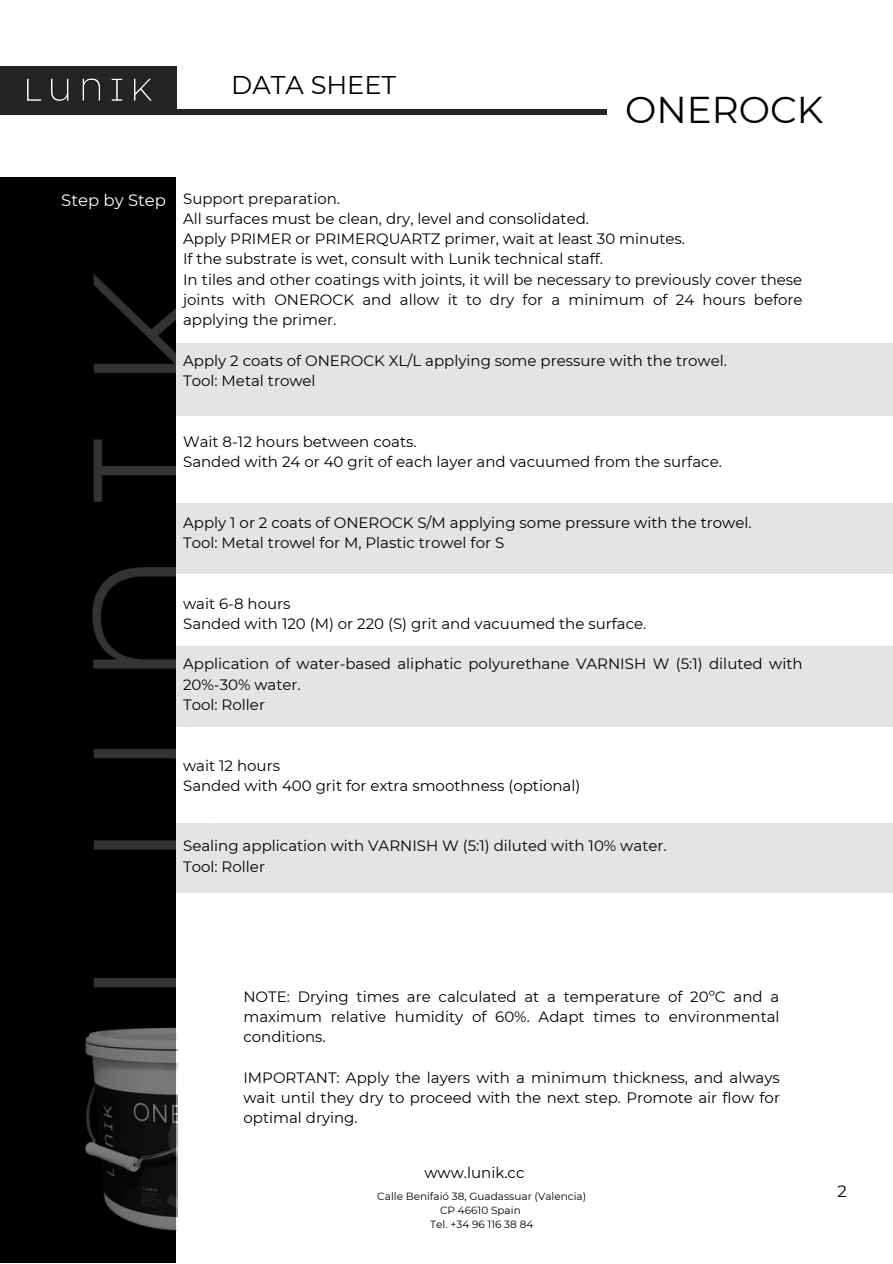
<style>
.page{position:relative;width:893px;height:1264px;background:#fff}
.page>*{position:absolute;margin:0;border:0;box-sizing:border-box;transform-origin:0 0}
.t1{font:37.35px "Montserrat";color:#000}
.t2{font:25.65px "Montserrat";color:#000}
.t3{font:16.5px "Montserrat";color:#fff}
.t4{font:16.5px "Montserrat";color:#000}
.t5{font:15px/20.2px "Montserrat";color:#000;text-align:justify}
.t6{font:10.5px "Montserrat";color:#000}
</style>
<div class="page">
<div style="left:0;top:110px;width:606px;height:5px;background:#242424"></div>
<div style="left:0;top:176px;width:176px;height:1086px;background:#000"></div>
<img style="left:92px;top:274px;width:335px;height:797px">
<img style="left:85px;top:1024px;width:92px;height:207px">
<div style="left:177px;top:343px;width:715px;height:72px;background:#e4e4e4"></div>
<div style="left:177px;top:503px;width:715px;height:70px;background:#e4e4e4"></div>
<div style="left:177px;top:647px;width:715px;height:80px;background:#e4e4e4"></div>
<div style="left:177px;top:823px;width:715px;height:69px;background:#e4e4e4"></div>
<div style="left:0;top:66px;width:177px;height:47px;background:#242424"></div>
<img style="left:27px;top:78px;width:125px;height:23px">
<p class="t2" style="left:231px;top:69px;width:166px">DATA SHEET</p>
<p class="t1" style="left:625px;top:87px;width:200px">ONEROCK</p>
<p class="t3" style="left:61px;top:190px;width:106px">Step by Step</p>
<p class="t5" style="left:183px;top:188px;width:158px">Support preparation.</p>
<p class="t5" style="left:183px;top:208px;width:407px">All surfaces must be clean, dry, level and consolidated.</p>
<p class="t5" style="left:183px;top:229px;width:503px">Apply PRIMER or PRIMERQUARTZ primer, wait at least 30 minutes.</p>
<p class="t5" style="left:183px;top:249px;width:421px">If the substrate is wet, consult with Lunik technical staff.</p>
<p class="t5" style="left:183px;top:269px;width:621px">In tiles and other coatings with joints, it will be necessary to previously cover these joints with ONEROCK and allow it to dry for a minimum of 24 hours before applying the primer.</p>
<p class="t5" style="left:183px;top:350px;width:545px">Apply 2 coats of ONEROCK XL/L applying some pressure with the trowel.</p>
<p class="t5" style="left:183px;top:370px;width:134px">Tool: Metal trowel</p>
<p class="t5" style="left:183px;top:431px;width:235px">Wait 8-12 hours between coats.</p>
<p class="t5" style="left:183px;top:451px;width:540px">Sanded with 24 or 40 grit of each layer and vacuumed from the surface.</p>
<p class="t5" style="left:183px;top:512px;width:570px">Apply 1 or 2 coats of ONEROCK S/M applying some pressure with the trowel.</p>
<p class="t5" style="left:183px;top:532px;width:322px">Tool: Metal trowel for M, Plastic trowel for S</p>
<p class="t5" style="left:183px;top:593px;width:109px">wait 6-8 hours</p>
<p class="t5" style="left:183px;top:613px;width:465px">Sanded with 120 (M) or 220 (S) grit and vacuumed the surface.</p>
<p class="t5" style="left:183px;top:653px;width:621px">Application of water-based aliphatic polyurethane VARNISH W (5:1) diluted with<br>20%-30% water.</p>
<p class="t5" style="left:183px;top:694px;width:83px">Tool: Roller</p>
<p class="t5" style="left:183px;top:755px;width:98px">wait 12 hours</p>
<p class="t5" style="left:183px;top:775px;width:399px">Sanded with 400 grit for extra smoothness (optional)</p>
<p class="t5" style="left:183px;top:836px;width:485px">Sealing application with VARNISH W (5:1) diluted with 10% water.</p>
<p class="t5" style="left:183px;top:856px;width:83px">Tool: Roller</p>
<p class="t5" style="left:243px;top:986px;width:537px">NOTE: Drying times are calculated at a temperature of 20ºC and a maximum relative humidity of 60%. Adapt times to environmental conditions.</p>
<p class="t5" style="left:243px;top:1066px;width:538px">IMPORTANT: Apply the layers with a minimum thickness, and always wait until they dry to proceed with the next step. Promote air flow for optimal drying.</p>
<p class="t5" style="left:424px;top:1162px;width:102px">www.lunik.cc</p>
<p class="t6" style="left:377px;top:1190px;width:210px">Calle Benifaió 38, Guadassuar (Valencia)</p>
<p class="t6" style="left:440px;top:1204px;width:82px">CP 46610 Spain</p>
<p class="t6" style="left:430px;top:1218px;width:105px">Tel. +34 96 116 38 84</p>
<p class="t4" style="left:837px;top:1181px;width:11px">2</p>
</div>
